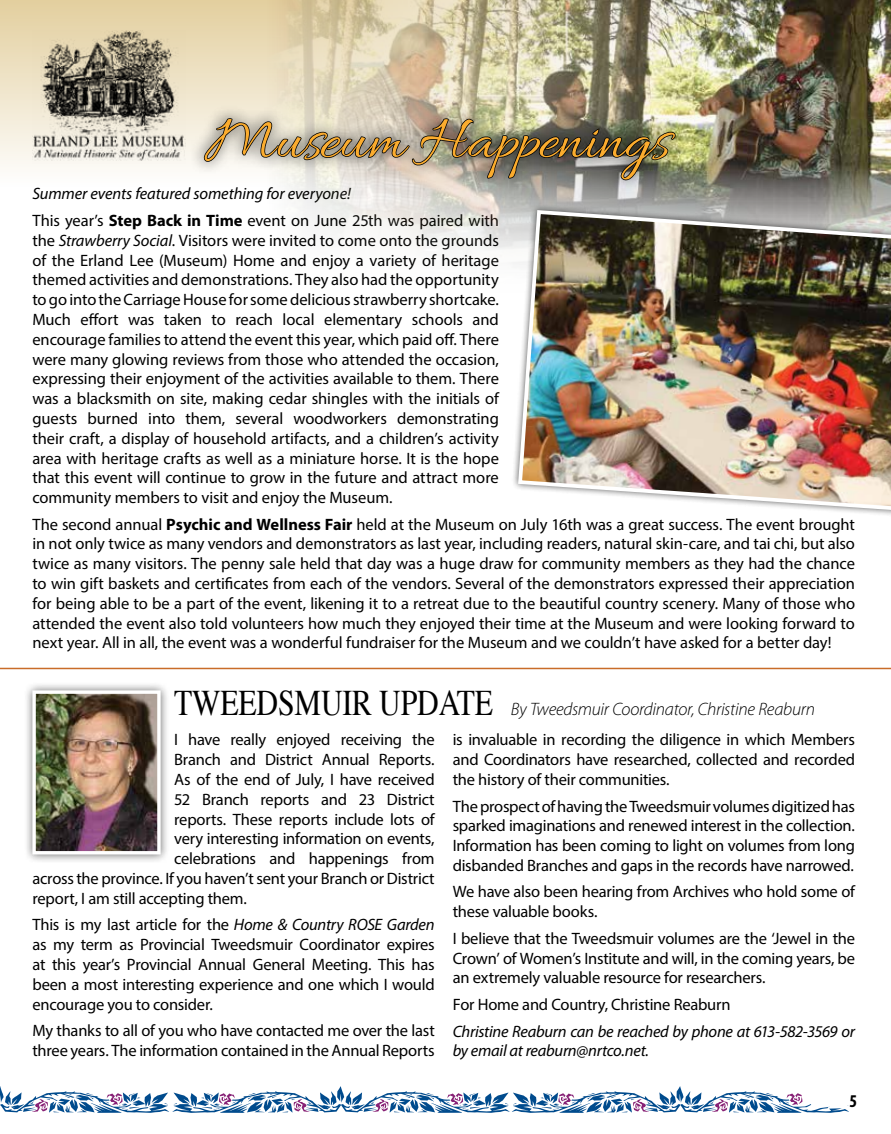
<style>
.page{position:relative;width:891px;height:1134px;background:#fff}
.page>*{position:absolute;margin:0;border:0;box-sizing:border-box;transform-origin:0 0}
.t1{font:63px "Allura";color:#fbac2e}
.t2{font:italic 300 18px "Myriad Pro";letter-spacing:-.015em;color:#000}
.t3{font:700 condensed 18px "Myriad Pro";color:#000}
.t4{font:16.5px/19.8px "Myriad Pro";letter-spacing:-.01em;color:#000;text-align:justify}
.t5{font:italic 16.5px/26.5px "Myriad Pro";letter-spacing:-.015em;color:#000}
.s1{font-style:normal}
.s2{font-weight:700;font-style:normal}
.s3{font-style:italic}
.s4{font-weight:700}
.s5{font-family:"Times";font-weight:400;font-style:normal;font-size:36px}
</style>
<div class="page">
<div style="left:0;top:0;width:891px;height:187px;background:linear-gradient(to bottom,#e3cf9e,#fefefe)"></div>
<img style="left:32px;top:30px;width:154px;height:133px">
<img style="left:264px;top:0;width:627px;height:256px">
<div style="left:190px;top:104px;width:500px;height:91px;background:#000;opacity:.75"></div>
<img style="left:199px;top:118px;width:477px;height:63px">
<div style="left:511px;top:203px;width:380px;height:316px;background:#000;opacity:.65"></div>
<img style="left:516px;top:208px;width:375px;height:306px">
<div style="left:23px;top:681px;width:147px;height:182px;background:#000;opacity:.58"></div>
<img style="left:36px;top:694px;width:121px;height:156px">
<div style="left:32px;top:690px;width:129px;height:164px;border:3px solid #fff"></div>
<hr style="left:0;top:668px;width:891px;height:1px;background:#c96c29">
<svg style="left:0;top:1086px;width:849px;height:27px"></svg>
<h1 class="t1" style="left:205px;top:105px;width:466px">Museum Happenings</h1>
<p class="t5" style="left:32px;top:180px;width:468px">Summer events featured something for everyone!<br><span class="s1">This year’s</span> <span class="s2">Step Back in Time</span> <span class="s1">event on June 25th was paired with</span></p>
<p class="t4" style="left:32px;top:230px;width:468px">the <span class="s3">Strawberry Social</span>. Visitors were invited to come onto the grounds of the Erland Lee (Museum) Home and enjoy a variety of heritage themed activities and demonstrations. They also had the opportunity to go into the Carriage House for some delicious strawberry shortcake.<br>Much effort was taken to reach local elementary schools and encourage families to attend the event this year, which paid off. There were many glowing reviews from those who attended the occasion, expressing their enjoyment of the activities available to them. There was a blacksmith on site, making cedar shingles with the initials of guests burned into them, several woodworkers demonstrating their craft, a display of household artifacts, and a children’s activity area with heritage crafts as well as a miniature horse. It is the hope that this event will continue to grow in the future and attract more community members to visit and enjoy the Museum.</p>
<p class="t4" style="left:32px;top:514px;width:824px">The second annual <span class="s4">Psychic and Wellness Fair</span> held at the Museum on July 16th was a great success. The event brought in not only twice as many vendors and demonstrators as last year, including readers, natural skin-care, and tai chi, but also twice as many visitors. The penny sale held that day was a huge draw for community members as they had the chance to win gift baskets and certificates from each of the vendors. Several of the demonstrators expressed their appreciation for being able to be a part of the event, likening it to a retreat due to the beautiful country scenery. Many of those who attended the event also told volunteers how much they enjoyed their time at the Museum and were looking forward to next year. All in all, the event was a wonderful fundraiser for the Museum and we couldn’t have asked for a better day!</p>
<p class="t2" style="left:174px;top:698px;width:642px"><span class="s5">TWEEDSMUIR UPDATE</span> By Tweedsmuir Coordinator, Christine Reaburn</p>
<p class="t4" style="left:174px;top:730px;width:262px">I have really enjoyed receiving the</p>
<p class="t4" style="left:174px;top:750px;width:262px">Branch and District Annual Reports.</p>
<p class="t4" style="left:174px;top:769px;width:262px">As of the end of July, I have received</p>
<p class="t4" style="left:174px;top:789px;width:262px">52 Branch reports and 23 District</p>
<p class="t4" style="left:174px;top:809px;width:262px">reports. These reports include lots of</p>
<p class="t4" style="left:174px;top:829px;width:262px">very interesting information on events,</p>
<p class="t4" style="left:174px;top:849px;width:262px">celebrations and happenings from</p>
<p class="t4" style="left:32px;top:868px;width:404px">across the province. If you haven’t sent your Branch or District</p>
<p class="t4" style="left:32px;top:888px;width:216px">report, I am still accepting them.</p>
<p class="t4" style="left:32px;top:915px;width:404px">This is my last article for the <span class="s3">Home &amp; Country ROSE Garden </span>as my term as Provincial Tweedsmuir Coordinator expires at this year’s Provincial Annual General Meeting. This has been a most interesting experience and one which I would encourage you to consider.</p>
<p class="t4" style="left:32px;top:1020px;width:404px">My thanks to all of you who have contacted me over the last three years. The information contained in the Annual Reports</p>
<p class="t4" style="left:453px;top:730px;width:404px">is invaluable in recording the diligence in which Members and Coordinators have researched, collected and recorded the history of their communities.</p>
<p class="t4" style="left:453px;top:796px;width:404px">The prospect of having the Tweedsmuir volumes digitized has sparked imaginations and renewed interest in the collection.<br>Information has been coming to light on volumes from long disbanded Branches and gaps in the records have narrowed.</p>
<p class="t4" style="left:453px;top:882px;width:404px">We have also been hearing from Archives who hold some of these valuable books.</p>
<p class="t4" style="left:453px;top:928px;width:404px">I believe that the Tweedsmuir volumes are the ‘Jewel in the Crown’ of Women’s Institute and will, in the coming years, be an extremely valuable resource for researchers.</p>
<p class="t4" style="left:453px;top:994px;width:279px">For Home and Country, Christine Reaburn</p>
<p class="t5" style="left:453px;top:1021px;width:404px;line-height:19.8px">Christine Reaburn can be reached by phone at 613-582-3569 or by email at reaburn@nrtco.net.</p>
<p class="t3" style="left:850px;top:1090px;width:9px">5</p>
</div>
